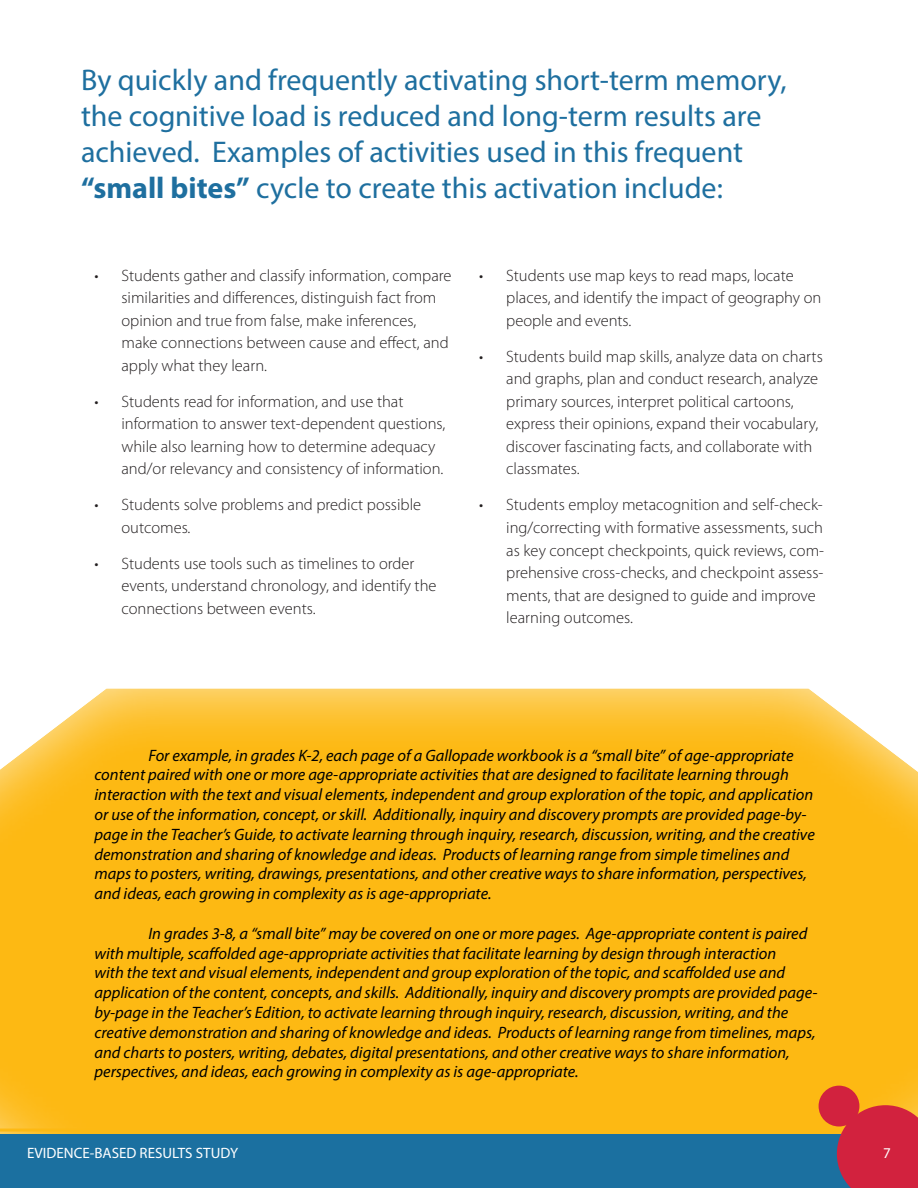
<style>
.page{position:relative;width:918px;height:1188px;background:#fff}
.page>*{position:absolute;margin:0;border:0;box-sizing:border-box;transform-origin:0 0}
.t1{font:30px/36px "Myriad Pro";color:#1e6f9f}
.t2{font:italic 16.5px/19.8px "Myriad Pro";color:#000}
.t3{font:300 16.5px/22.5px "Myriad Pro";color:#231f20}
.t4{font:15px "Myriad Pro";color:#fff}
.s1{font-weight:700}
</style>
<div class="page">
<div style="left:0;top:688px;width:918px;height:500px;background:#fff;opacity:.75"></div>
<div style="left:0;top:1134px;width:918px;height:54px;background:#1b70a0"></div>
<hr style="left:0;top:1129px;width:918px;height:3px;background:#fdb913">
<svg style="left:837px;top:1105px;width:81px;height:83px;background:#ce2a3f"></svg>
<div style="left:819px;top:1086px;width:40px;height:40px;background:#d2223e;border-radius:50%"></div>
<h1 class="t1" style="left:81px;top:61px;width:707px">By quickly and frequently activating short-term memory, the cognitive load is reduced and long-term results are achieved. Examples of activities used in this frequent <span class="s1">“small bites”</span> cycle to create this activation include:</h1>
<p class="t3" style="left:121px;top:264px;width:332px;text-indent:-27px">• Students gather and classify information, compare similarities and differences, distinguish fact from opinion and true from false, make inferences, make connections between cause and effect, and apply what they learn.</p>
<p class="t3" style="left:121px;top:390px;width:325px;text-indent:-27px">• Students read for information, and use that information to answer text-dependent questions, while also learning how to determine adequacy and/or relevancy and consistency of information.</p>
<p class="t3" style="left:121px;top:494px;width:301px;text-indent:-27px">• Students solve problems and predict possible outcomes.</p>
<p class="t3" style="left:121px;top:552px;width:317px;text-indent:-27px">• Students use tools such as timelines to order events, understand chronology, and identify the connections between events.</p>
<p class="t3" style="left:506px;top:264px;width:317px;text-indent:-27px">• Students use map keys to read maps, locate places, and identify the impact of geography on people and events.</p>
<p class="t3" style="left:506px;top:345px;width:318px;text-indent:-27px">• Students build map skills, analyze data on charts and graphs, plan and conduct research, analyze primary sources, interpret political cartoons, express their opinions, expand their vocabulary, discover fascinating facts, and collaborate with classmates.</p>
<p class="t3" style="left:506px;top:494px;width:319px;text-indent:-27px">• Students employ metacognition and self-check&shy;ing/correcting with formative assessments, such as key concept checkpoints, quick reviews, com&shy;prehensive cross-checks, and checkpoint assess&shy;ments, that are designed to guide and improve learning outcomes.</p>
<p class="t2" style="left:94px;top:745px;width:722px;text-indent:54px">For example, in grades K-2, each page of a Gallopade workbook is a “small bite” of age-appropriate content paired with one or more age-appropriate activities that are designed to facilitate learning through interaction with the text and visual elements, independent and group exploration of the topic, and application or use of the information, concept, or skill. Additionally, inquiry and discovery prompts are provided page-by&shy;page in the Teacher’s Guide, to activate learning through inquiry, research, discussion, writing, and the creative demonstration and sharing of knowledge and ideas. Products of learning range from simple timelines and maps to posters, writing, drawings, presentations, and other creative ways to share information, perspectives, and ideas, each growing in complexity as is age-appropriate.</p>
<p class="t2" style="left:94px;top:923px;width:725px;text-indent:54px">In grades 3-8, a “small bite” may be covered on one or more pages. Age-appropriate content is paired with multiple, scaffolded age-appropriate activities that facilitate learning by design through interaction<br>with the text and visual elements, independent and group exploration of the topic, and scaffolded use and application of the content, concepts, and skills. Additionally, inquiry and discovery prompts are provided page&shy;by-page in the Teacher’s Edition, to activate learning through inquiry, research, discussion, writing, and the creative demonstration and sharing of knowledge and ideas. Products of learning range from timelines, maps, and charts to posters, writing, debates, digital presentations, and other creative ways to share information, perspectives, and ideas, each growing in complexity as is age-appropriate.</p>
<p class="t4" style="left:27px;top:1144px;width:213px">EVIDENCE-BASED RESULTS STUDY</p>
<p class="t4" style="left:883px;top:1144px;width:9px">7</p>
</div>
